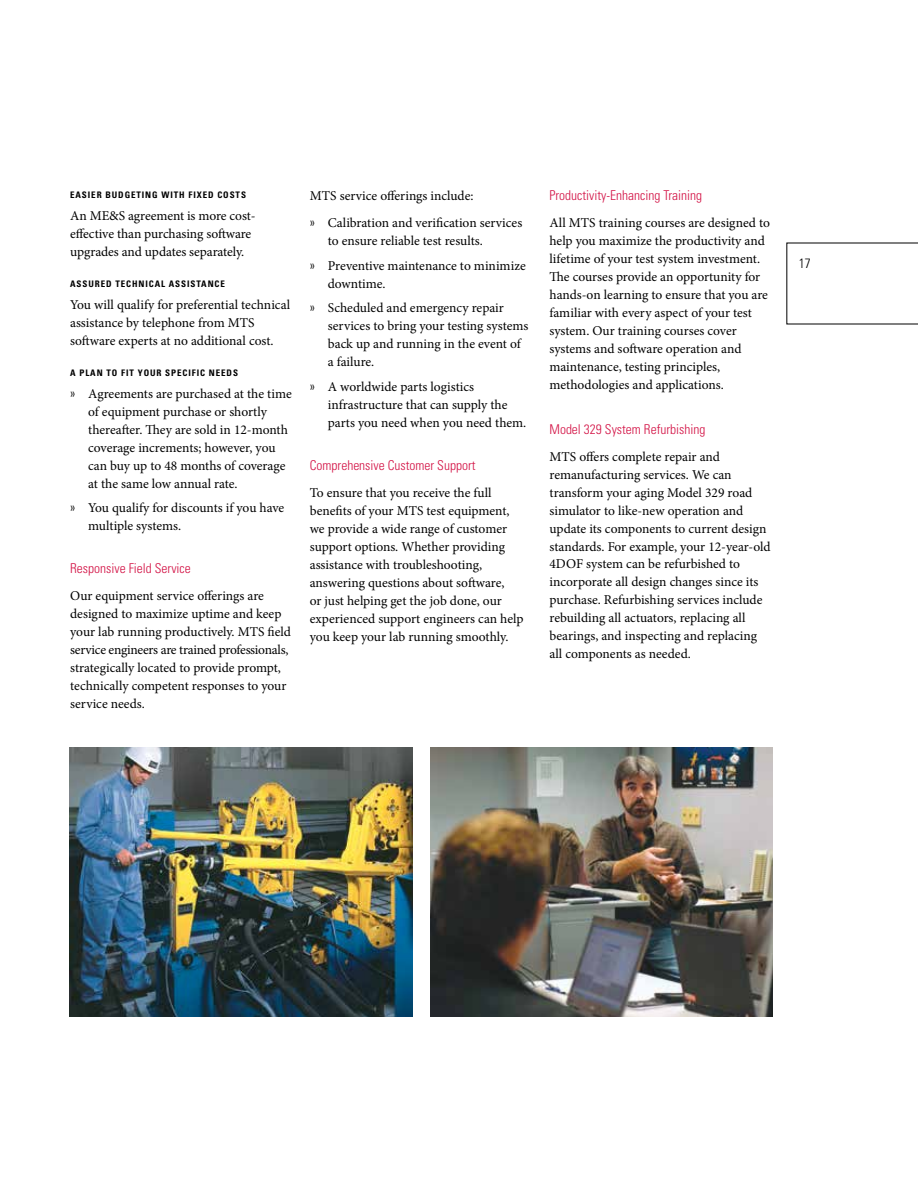
<style>
.page{position:relative;width:918px;height:1188px;background:#fff}
.page>*{position:absolute;margin:0;border:0;box-sizing:border-box;transform-origin:0 0}
.t1{font:13.5px/18px "Minion Pro";letter-spacing:-.005em;color:#000}
.t2{font:300 condensed 13.5px "Univers";color:#d31245}
.t3{font:300 condensed 13.5px "Univers";color:#000}
.t4{font:700 condensed 9px "Univers";letter-spacing:.1em;color:#000}
.s1{font-family:"Univers";font-weight:300;font-stretch:condensed}
</style>
<div class="page">
<svg style="left:787px;top:243px;width:131px;height:81px"></svg>
<img style="left:70px;top:747px;width:342px;height:270px">
<img style="left:431px;top:747px;width:342px;height:270px">
<p class="t4" style="left:70px;top:189px;width:177px">EASIER BUDGETING WITH FIXED COSTS</p>
<p class="t1" style="left:70px;top:206px;width:187px">An ME&amp;S agreement is more cost&shy;effective than purchasing software upgrades and updates separately.</p>
<p class="t4" style="left:70px;top:278px;width:156px">ASSURED TECHNICAL ASSISTANCE</p>
<p class="t1" style="left:70px;top:295px;width:221px">You will qualify for preferential technical assistance by telephone from MTS software experts at no additional cost.</p>
<p class="t4" style="left:70px;top:367px;width:169px">A PLAN TO FIT YOUR SPECIFIC NEEDS</p>
<p class="t1" style="left:88px;top:384px;width:205px;text-indent:-18px"><span class="s1">»</span> Agreements are purchased at the time of equipment purchase or shortly thereafter. They are sold in 12-month coverage increments; however, you can buy up to 48 months of coverage at the same low annual rate.</p>
<p class="t1" style="left:88px;top:499px;width:198px;text-indent:-18px"><span class="s1">»</span> You qualify for discounts if you have multiple systems.</p>
<p class="t2" style="left:70px;top:560px;width:122px">Responsive Field Service</p>
<p class="t1" style="left:70px;top:587px;width:222px">Our equipment service offerings are designed to maximize uptime and keep your lab running productively. MTS field service engineers are trained professionals, strategically located to provide prompt, technically competent responses to your service needs.</p>
<p class="t1" style="left:310px;top:182px;width:214px;line-height:27px">MTS service offerings include:<br><span class="s1">»</span> Calibration and verification services</p>
<p class="t1" style="left:310px;top:228px;width:217px;line-height:24.8px;text-indent:18px">to ensure reliable test results.<br><span class="s1">»</span> Preventive maintenance to minimize</p>
<p class="t1" style="left:310px;top:271px;width:196px;line-height:24.8px;text-indent:18px">downtime.<br><span class="s1">»</span> Scheduled and emergency repair</p>
<p class="t1" style="left:328px;top:317px;width:202px">services to bring your testing systems back up and running in the event of a failure.</p>
<p class="t1" style="left:328px;top:378px;width:200px;text-indent:-18px"><span class="s1">»</span> A worldwide parts logistics infrastructure that can supply the parts you need when you need them.</p>
<p class="t2" style="left:310px;top:457px;width:167px">Comprehensive Customer Support</p>
<p class="t1" style="left:310px;top:484px;width:215px">To ensure that you receive the full benefits of your MTS test equipment, we provide a wide range of customer support options. Whether providing assistance with troubleshooting, answering questions about software,<br>or just helping get the job done, our experienced support engineers can help you keep your lab running smoothly.</p>
<p class="t2" style="left:550px;top:187px;width:154px">Productivity-Enhancing Training</p>
<p class="t1" style="left:550px;top:213px;width:222px">All MTS training courses are designed to help you maximize the productivity and lifetime of your test system investment.<br>The courses provide an opportunity for hands-on learning to ensure that you are familiar with every aspect of your test system. Our training courses cover systems and software operation and maintenance, testing principles, methodologies and applications.</p>
<p class="t2" style="left:550px;top:421px;width:157px">Model 329 System Refurbishing</p>
<p class="t1" style="left:550px;top:447px;width:223px">MTS offers complete repair and remanufacturing services. We can transform your aging Model 329 road simulator to like-new operation and update its components to current design standards. For example, your 12-year-old 4DOF system can be refurbished to incorporate all design changes since its purchase. Refurbishing services include rebuilding all actuators, replacing all bearings, and inspecting and replacing all components as needed.</p>
<p class="t3" style="left:799px;top:255px;width:13px">17</p>
</div>
